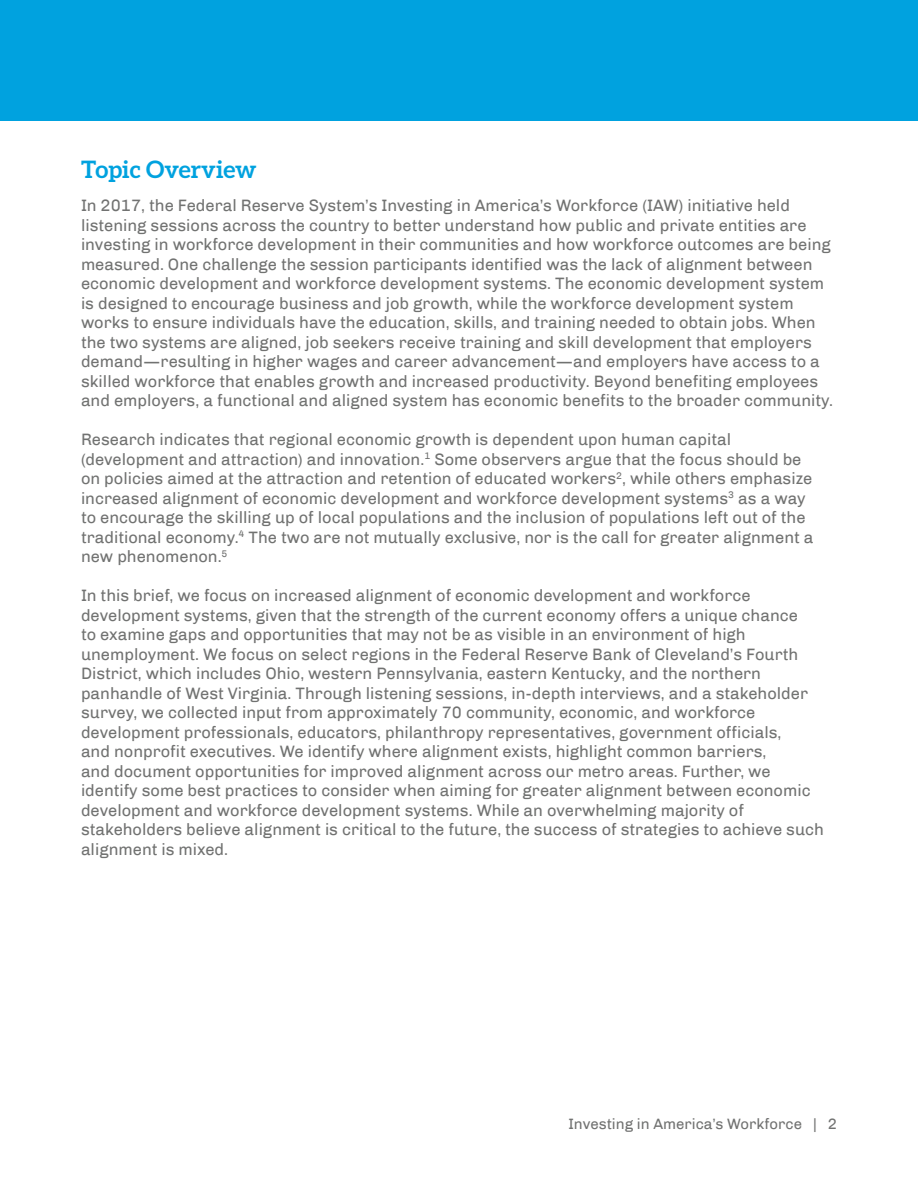
<style>
.page{position:relative;width:918px;height:1188px;background:#fff}
.page>*{position:absolute;margin:0;border:0;box-sizing:border-box;transform-origin:0 0}
.Heading_2{font:700 24px "Aleo";color:#00a2df}
.t1{font:16.5px/19.5px "Chivo";color:#717271}
.t2{font:15px "Chivo";color:#717271}
</style>
<div class="page">
<div style="left:0;top:0;width:918px;height:120px;background:#00a2df"></div>
<p class="Heading_2" style="left:81px;top:156px;width:177px">Topic Overview</p>
<p class="t1" style="left:81px;top:196px;width:754px">In 2017, the Federal Reserve System’s Investing in America’s Workforce (IAW) initiative held listening sessions across the country to better understand how public and private entities are investing in workforce development in their communities and how workforce outcomes are being measured. One challenge the session participants identified was the lack of alignment between economic development and workforce development systems. The economic development system is designed to encourage business and job growth, while the workforce development system works to ensure individuals have the education, skills, and training needed to obtain jobs. When the two systems are aligned, job seekers receive training and skill development that employers demand—resulting in higher wages and career advancement—and employers have access to a skilled workforce that enables growth and increased productivity. Beyond benefiting employees and employers, a functional and aligned system has economic benefits to the broader community.</p>
<p class="t1" style="left:81px;top:430px;width:734px">Research indicates that regional economic growth is dependent upon human capital (development and attraction) and innovation.<sup>1</sup> Some observers argue that the focus should be on policies aimed at the attraction and retention of educated workers<sup>2</sup>, while others emphasize increased alignment of economic development and workforce development systems<sup>3</sup> as a way to encourage the skilling up of local populations and the inclusion of populations left out of the traditional economy.<sup>4</sup> The two are not mutually exclusive, nor is the call for greater alignment a new phenomenon.<sup>5</sup></p>
<p class="t1" style="left:81px;top:586px;width:745px">In this brief, we focus on increased alignment of economic development and workforce development systems, given that the strength of the current economy offers a unique chance<br>to examine gaps and opportunities that may not be as visible in an environment of high unemployment. We focus on select regions in the Federal Reserve Bank of Cleveland’s Fourth District, which includes Ohio, western Pennsylvania, eastern Kentucky, and the northern panhandle of West Virginia. Through listening sessions, in-depth interviews, and a stakeholder survey, we collected input from approximately 70 community, economic, and workforce development professionals, educators, philanthropy representatives, government officials,<br>and nonprofit executives. We identify where alignment exists, highlight common barriers,<br>and document opportunities for improved alignment across our metro areas. Further, we identify some best practices to consider when aiming for greater alignment between economic development and workforce development systems. While an overwhelming majority of stakeholders believe alignment is critical to the future, the success of strategies to achieve such alignment is mixed.</p>
<p class="t2" style="left:569px;top:1115px;width:270px">Investing in America’s Workforce | 2</p>
</div>
